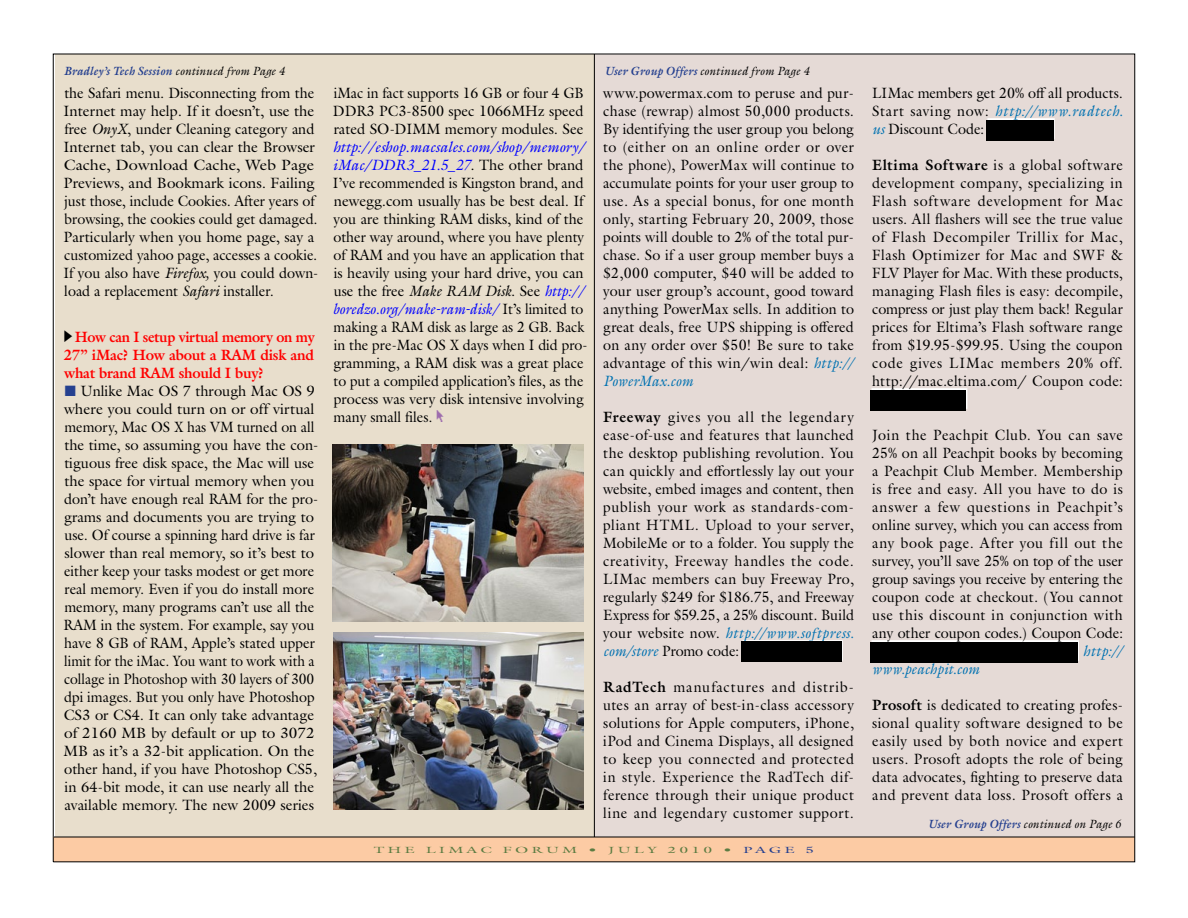
<style>
.page{position:relative;width:1188px;height:918px;background:#fff}
.page>*{position:absolute;margin:0;border:0;box-sizing:border-box;transform-origin:0 0}
.t1{font:15px/18px "Galliard Pro";color:#000;text-align:justify;scale:.95 1}
.t2{font:15px/18px "Galliard Pro";color:#000}
.t3{font:15px/18px "Galliard Pro";color:#000;text-align:justify;scale:.94 1}
.t4{font:700 15px/18px "Galliard Pro";letter-spacing:-.02em;color:#f00;text-align:justify;scale:.93 1}
.t5{font:italic 15px "Galliard Pro";letter-spacing:.005em;color:#0071b1;scale:.95 1}
.t6{font:italic 12px "Galliard Pro";letter-spacing:.015em;color:#000;scale:.95 1}
.t7{font:italic 700 12px "Galliard Pro";letter-spacing:.015em;color:#25408f;scale:.95 1}
.t8{font:9px "Galliard Pro";letter-spacing:.2em;color:#5c7c42;scale:1.75 1}
.s1{font-weight:400;color:#000}
.s2{font-style:italic}
.s3{color:#25408f}
.s4{font-style:italic;color:#00f}
.s5{font-weight:700;color:#25408f}
.s6{font-style:italic;color:#0071b1}
.s7{font-weight:700}
</style>
<div class="page">
<div style="left:55px;top:54px;width:540px;height:783px;background:#e8decc"></div>
<div style="left:595px;top:56px;width:538px;height:781px;background:#e5dad6"></div>
<div style="left:53px;top:837px;width:1082px;height:25px;background:#fccba4"></div>
<hr style="left:54px;top:837px;width:1081px;height:1px;background:#000">
<hr style="left:594px;top:54px;width:1px;height:783px;background:#000">
<img style="left:332px;top:445px;width:252px;height:176px">
<img style="left:333px;top:633px;width:250px;height:176px">
<div style="left:741px;top:642px;width:100px;height:20px;background:#000"></div>
<div style="left:986px;top:120px;width:67px;height:20px;background:#000"></div>
<div style="left:912px;top:390px;width:54px;height:20px;background:#000"></div>
<div style="left:870px;top:390px;width:43px;height:20px;background:#000"></div>
<div style="left:870px;top:642px;width:207px;height:20px;background:#000"></div>
<p class="t7" style="left:64px;top:63px;width:234px">Bradley’s Tech Session <span class="s1">continued from Page 4</span></p>
<p class="t1" style="left:64px;top:83px;width:270px;text-align:left">the Safari menu. Disconnecting from the Internet may help. If it doesn’t, use the free <span class="s2">OnyX</span>, under Cleaning category and Internet tab, you can clear the Browser Cache, Download Cache, Web Page Previews, and Bookmark icons. Failing just those, include Cookies. After years of browsing, the cookies could get damaged.<br>Particularly when you home page, say a customized yahoo page, accesses a cookie.<br>If you also have <span class="s2">Firefox,</span> you could down&shy;load a replacement <span class="s2">Safari</span> installer.</p>
<p class="t4" style="left:63px;top:328px;width:272px;text-indent:11px">How can I setup virtual memory on my 27” iMac? How about a RAM disk and what brand RAM should I buy?</p>
<p class="t2" style="left:64px;top:382px;width:256px"><span class="s3">■</span> Unlike Mac OS 7 through Mac OS 9 where you could turn on or off virtual memory, Mac OS X has VM turned on all the time, so assuming you have the con&shy;tiguous free disk space, the Mac will use the space for virtual memory when you don’t have enough real RAM for the pro&shy;grams and documents you are trying to use. Of course a spinning hard drive is far slower than real memory, so it’s best to either keep your tasks modest or get more real memory. Even if you do install more memory, many programs can’t use all the RAM in the system. For example, say you have 8 GB of RAM, Apple’s stated upper limit for the iMac. You want to work with a collage in Photoshop with 30 layers of 300 dpi images. But you only have Photoshop CS3 or CS4. It can only take advantage of 2160 MB by default or up to 3072<br>MB as it’s a 32-bit application. On the other hand, if you have Photoshop CS5, in 64-bit mode, it can use nearly all the available memory. The new 2009 series</p>
<p class="t3" style="left:333px;top:83px;width:268px">iMac in fact supports 16 GB or four 4 GB DDR3 PC3-8500 spec 1066MHz speed rated SO-DIMM memory modules. See</p>
<p class="t2" style="left:333px;top:137px;width:256px"><span class="s4">http://eshop.macsales.com/shop/memory/ iMac/DDR3_21.5_27</span>. The other brand I’ve recommended is Kingston brand, and newegg.com usually has be best deal. If you are thinking RAM disks, kind of the other way around, where you have plenty of RAM and you have an application that is heavily using your hard drive, you can use the free <span class="s2">Make RAM Disk</span>. See <span class="s4">http:// boredzo.org/make-ram-disk/</span> It’s limited to making a RAM disk as large as 2 GB. Back in the pre-Mac OS X days when I did pro&shy;gramming, a RAM disk was a great place to put a compiled application’s files, as the process was very disk intensive involving many small files.</p>
<p class="t6" style="left:604px;top:63px;width:217px"><span class="s5">User Group Offers</span> continued from Page 4</p>
<p class="t1" style="left:603px;top:83px;width:265px">www.powermax.com to peruse and pur&shy;chase (rewrap) almost 50,000 products.<br>By identifying the user group you belong to (either on an online order or over the phone), PowerMax will continue to accumulate points for your user group to use. As a special bonus, for one month only, starting February 20, 2009, those points will double to 2% of the total pur&shy;chase. So if a user group member buys a $2,000 computer, $40 will be added to your user group’s account, good toward anything PowerMax sells. In addition to great deals, free UPS shipping is offered on any order over $50! Be sure to take advantage of this win/win deal: <span class="s6">http:// PowerMax.com</span></p>
<p class="t1" style="left:603px;top:407px;width:265px"><span class="s7">Freeway</span> gives you all the legendary ease-of-use and features that launched the desktop publishing revolution. You can quickly and effortlessly lay out your website, embed images and content, then publish your work as standards-com&shy;pliant HTML. Upload to your server, MobileMe or to a folder. You supply the creativity, Freeway handles the code.<br>LIMac members can buy Freeway Pro, regularly $249 for $186.75, and Freeway Express for $59.25, a 25% discount. Build your website now. <span class="s6">http://www.softpress. com/store</span> Promo code:</p>
<p class="t1" style="left:603px;top:677px;width:265px"><span class="s7">RadTech</span> manufactures and distrib&shy;utes an array of best-in-class accessory solutions for Apple computers, iPhone, iPod and Cinema Displays, all designed to keep you connected and protected in style. Experience the RadTech dif&shy;ference through their unique product line and legendary customer support.</p>
<p class="t8" style="left:374px;top:844px;width:253px">THE LIMAC FORUM • JULY 2010 • <span class="s3">PAGE 5</span></p>
<p class="t1" style="left:872px;top:84px;width:265px">LIMac members get 20% off all products.<br>Start saving now: <span class="s6">http://www.radtech. us</span> Discount Code:</p>
<p class="t1" style="left:872px;top:156px;width:265px"><span class="s7">Eltima Software</span> is a global software development company, specializing in Flash software development for Mac users. All flashers will see the true value of Flash Decompiler Trillix for Mac, Flash Optimizer for Mac and SWF &amp; FLV Player for Mac. With these products, managing Flash files is easy: decompile, compress or just play them back! Regular prices for Eltima’s Flash software range from $19.95-$99.95. Using the coupon code gives LIMac members 20% off. http://mac.eltima.com/ Coupon code:</p>
<p class="t1" style="left:872px;top:426px;width:265px">Join the Peachpit Club. You can save 25% on all Peachpit books by becoming a Peachpit Club Member. Membership is free and easy. All you have to do is answer a few questions in Peachpit’s online survey, which you can access from any book page. After you fill out the survey, you’ll save 25% on top of the user group savings you receive by entering the coupon code at checkout. (You cannot use this discount in conjunction with any other coupon codes.) Coupon Code:</p>
<p class="t5" style="left:1083px;top:641px;width:43px">http://</p>
<p class="t5" style="left:872px;top:659px;width:115px">www.peachpit.com</p>
<p class="t1" style="left:872px;top:696px;width:265px"><span class="s7">Prosoft</span> is dedicated to creating profes&shy;sional quality software designed to be easily used by both novice and expert users. Prosoft adopts the role of being data advocates, fighting to preserve data and prevent data loss. Prosoft offers a</p>
<p class="t6" style="left:928px;top:816px;width:205px"><span class="s5">User Group Offers</span> continued on Page 6</p>
</div>
